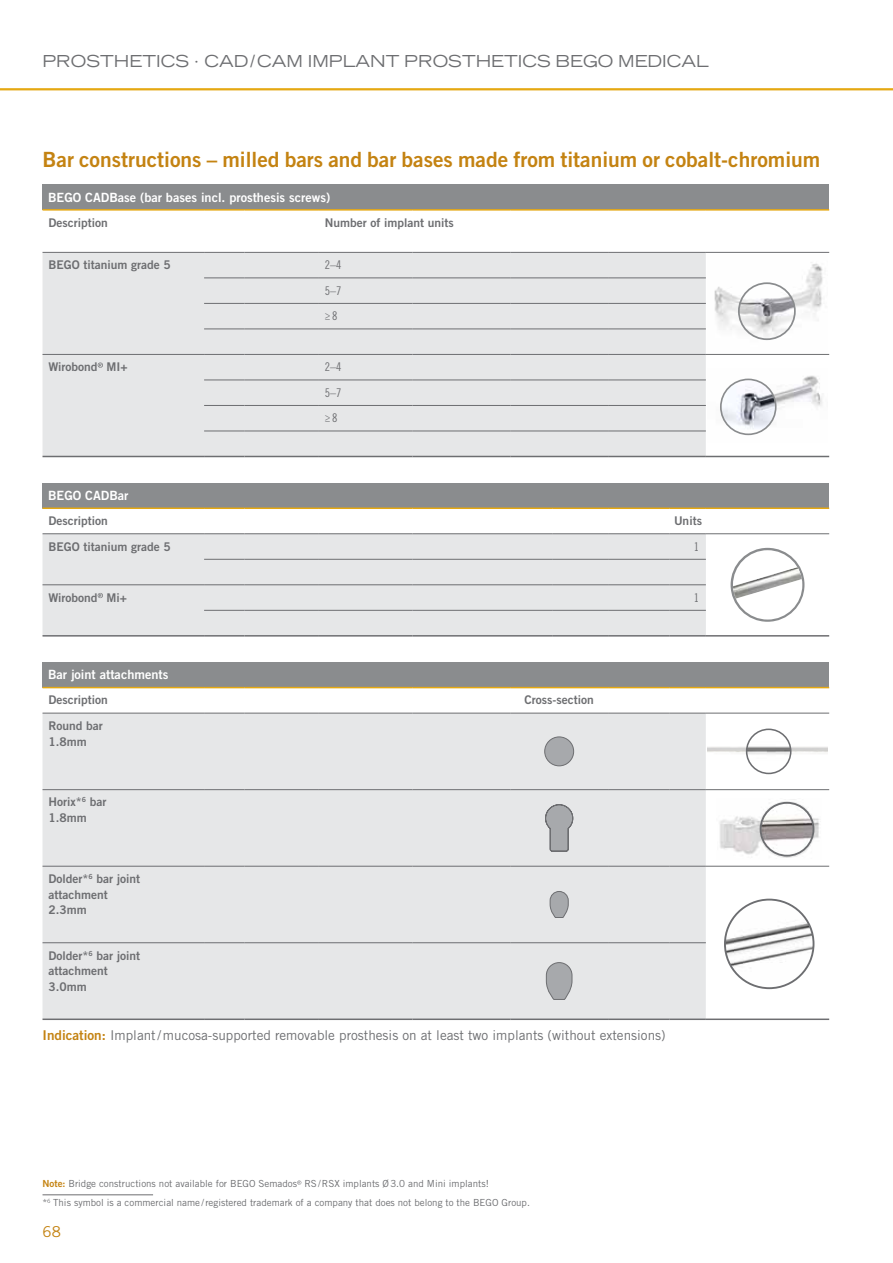
<style>
.page{position:relative;width:893px;height:1263px;background:#fff}
.page>*{position:absolute;margin:0;border:0;box-sizing:border-box;transform-origin:0 0}
.t1{font:21px "Trade Gothic LT Pro Bd 2";color:#c48312}
.t2{font:expanded 16.5px "Trade Gothic LT Std";color:#6d6e71}
.t3{font:15px "Trade Gothic LT Pro";color:#c48312}
.t4{font:13.5px "Trade Gothic LT Pro";color:#6d6e71}
.t5{font:12.75px "Trade Gothic LT Pro Bd 2";color:#fff}
.t6{font:12px/15.8px "Trade Gothic LT Pro Bd 2";color:#6d6e71}
.t7{font:12px/25.5px "Trade Gothic LT Std Cn 18";color:#6d6e71;text-align:justify}
.t8{font:12px "Trade Gothic LT Std Bd 2";color:#6d6e71}
.t9{font:9.75px/18.5px "Trade Gothic LT Pro";color:#6d6e71}
.s1{font-family:"Trade Gothic LT Pro Bd 2";color:#c48312}
</style>
<div class="page">
<hr style="left:0;top:88px;width:893px;height:2px;background:#e5a812">
<svg style="left:297px;top:1180px;width:4px;height:5px"></svg>
<hr style="left:43px;top:1194px;width:110px;height:1px;background:#6d6e71">
<div style="left:43px;top:184px;width:786px;height:26px;background:#8a8c8e"></div>
<hr style="left:43px;top:456px;width:161px;height:1px;background:#6d6e71">
<hr style="left:706px;top:456px;width:123px;height:1px;background:#6d6e71">
<hr style="left:43px;top:209px;width:161px;height:2px;background:#e5a812">
<hr style="left:204px;top:209px;width:40px;height:2px;background:#e5a812">
<hr style="left:244px;top:209px;width:75px;height:2px;background:#e5a812">
<hr style="left:319px;top:209px;width:93px;height:2px;background:#e5a812">
<hr style="left:412px;top:209px;width:98px;height:2px;background:#e5a812">
<hr style="left:510px;top:209px;width:98px;height:2px;background:#e5a812">
<hr style="left:608px;top:209px;width:98px;height:2px;background:#e5a812">
<hr style="left:706px;top:209px;width:123px;height:2px;background:#e5a812">
<hr style="left:244px;top:456px;width:75px;height:1px;background:#6d6e71">
<hr style="left:319px;top:456px;width:93px;height:1px;background:#6d6e71">
<hr style="left:412px;top:456px;width:98px;height:1px;background:#6d6e71">
<hr style="left:510px;top:456px;width:98px;height:1px;background:#6d6e71">
<hr style="left:608px;top:456px;width:98px;height:1px;background:#6d6e71">
<hr style="left:204px;top:456px;width:40px;height:1px;background:#6d6e71">
<svg style="left:43px;top:210px;width:786px;height:246px"></svg>
<img style="left:708px;top:369px;width:119px;height:73px">
<img style="left:721px;top:379px;width:55px;height:55px;border-radius:27px">
<div style="left:720px;top:379px;width:57px;height:56px;border:2px solid #8a8c8e;border-radius:50%"></div>
<div style="left:43px;top:483px;width:786px;height:25px;background:#8a8c8e"></div>
<div style="left:43px;top:534px;width:663px;height:101px;background:#e6e7e8"></div>
<hr style="left:204px;top:559px;width:40px;height:1px;background:#6d6e71">
<hr style="left:244px;top:559px;width:75px;height:1px;background:#6d6e71">
<hr style="left:608px;top:559px;width:62px;height:1px;background:#6d6e71">
<hr style="left:670px;top:559px;width:36px;height:1px;background:#6d6e71">
<hr style="left:43px;top:635px;width:161px;height:2px;background:#6d6e71">
<hr style="left:706px;top:635px;width:123px;height:2px;background:#6d6e71">
<hr style="left:608px;top:584px;width:62px;height:1px;background:#6d6e71">
<hr style="left:670px;top:584px;width:36px;height:1px;background:#6d6e71">
<hr style="left:608px;top:610px;width:62px;height:1px;background:#6d6e71">
<hr style="left:670px;top:610px;width:36px;height:1px;background:#6d6e71">
<hr style="left:43px;top:507px;width:161px;height:2px;background:#e5a812">
<hr style="left:204px;top:507px;width:40px;height:2px;background:#e5a812">
<hr style="left:244px;top:507px;width:75px;height:2px;background:#e5a812">
<hr style="left:319px;top:507px;width:93px;height:2px;background:#e5a812">
<hr style="left:412px;top:507px;width:141px;height:2px;background:#e5a812">
<hr style="left:553px;top:507px;width:55px;height:2px;background:#e5a812">
<hr style="left:608px;top:507px;width:62px;height:2px;background:#e5a812">
<hr style="left:670px;top:507px;width:36px;height:2px;background:#e5a812">
<hr style="left:706px;top:507px;width:123px;height:2px;background:#e5a812">
<hr style="left:319px;top:559px;width:93px;height:1px;background:#6d6e71">
<hr style="left:412px;top:559px;width:141px;height:1px;background:#6d6e71">
<hr style="left:553px;top:559px;width:55px;height:1px;background:#6d6e71">
<hr style="left:204px;top:584px;width:40px;height:1px;background:#6d6e71">
<hr style="left:244px;top:584px;width:75px;height:1px;background:#6d6e71">
<hr style="left:319px;top:584px;width:93px;height:1px;background:#6d6e71">
<hr style="left:412px;top:584px;width:141px;height:1px;background:#6d6e71">
<hr style="left:204px;top:610px;width:40px;height:1px;background:#6d6e71">
<hr style="left:244px;top:610px;width:75px;height:1px;background:#6d6e71">
<hr style="left:319px;top:610px;width:93px;height:1px;background:#6d6e71">
<hr style="left:412px;top:610px;width:141px;height:1px;background:#6d6e71">
<hr style="left:553px;top:610px;width:55px;height:1px;background:#6d6e71">
<hr style="left:43px;top:584px;width:161px;height:1px;background:#6d6e71">
<hr style="left:553px;top:584px;width:55px;height:1px;background:#6d6e71">
<hr style="left:244px;top:635px;width:75px;height:2px;background:#6d6e71">
<hr style="left:319px;top:635px;width:93px;height:2px;background:#6d6e71">
<hr style="left:412px;top:635px;width:141px;height:2px;background:#6d6e71">
<hr style="left:553px;top:635px;width:55px;height:2px;background:#6d6e71">
<hr style="left:608px;top:635px;width:62px;height:2px;background:#6d6e71">
<hr style="left:670px;top:635px;width:36px;height:2px;background:#6d6e71">
<hr style="left:204px;top:635px;width:40px;height:2px;background:#6d6e71">
<hr style="left:43px;top:533px;width:161px;height:1px;background:#6d6e71">
<hr style="left:204px;top:533px;width:40px;height:1px;background:#6d6e71">
<hr style="left:244px;top:533px;width:75px;height:1px;background:#6d6e71">
<hr style="left:319px;top:533px;width:93px;height:1px;background:#6d6e71">
<hr style="left:412px;top:533px;width:141px;height:1px;background:#6d6e71">
<hr style="left:553px;top:533px;width:55px;height:1px;background:#6d6e71">
<hr style="left:608px;top:533px;width:62px;height:1px;background:#6d6e71">
<hr style="left:670px;top:533px;width:36px;height:1px;background:#6d6e71">
<hr style="left:706px;top:533px;width:123px;height:1px;background:#6d6e71">
<svg style="left:731px;top:548px;width:73px;height:74px"></svg>
<div style="left:733px;top:550px;width:69px;height:69px;background:#fff;border-radius:50%"></div>
<img style="left:733px;top:567px;width:69px;height:32px">
<svg style="left:98px;top:593px;width:5px;height:5px"></svg>
<div style="left:43px;top:662px;width:786px;height:26px;background:#8a8c8e"></div>
<hr style="left:43px;top:1018px;width:161px;height:2px;background:#6d6e71">
<hr style="left:510px;top:1018px;width:98px;height:2px;background:#6d6e71">
<hr style="left:706px;top:1018px;width:123px;height:2px;background:#6d6e71">
<hr style="left:43px;top:687px;width:161px;height:1px;background:#e5a812">
<hr style="left:204px;top:687px;width:40px;height:1px;background:#e5a812">
<hr style="left:244px;top:687px;width:75px;height:1px;background:#e5a812">
<hr style="left:319px;top:687px;width:93px;height:1px;background:#e5a812">
<hr style="left:412px;top:687px;width:98px;height:1px;background:#e5a812">
<hr style="left:510px;top:687px;width:98px;height:1px;background:#e5a812">
<hr style="left:608px;top:687px;width:62px;height:1px;background:#e5a812">
<hr style="left:670px;top:687px;width:36px;height:1px;background:#e5a812">
<hr style="left:706px;top:687px;width:123px;height:1px;background:#e5a812">
<hr style="left:204px;top:1018px;width:40px;height:2px;background:#6d6e71">
<hr style="left:244px;top:1018px;width:75px;height:2px;background:#6d6e71">
<hr style="left:319px;top:1018px;width:93px;height:2px;background:#6d6e71">
<hr style="left:412px;top:1018px;width:98px;height:2px;background:#6d6e71">
<hr style="left:608px;top:1018px;width:62px;height:2px;background:#6d6e71">
<hr style="left:670px;top:1018px;width:36px;height:2px;background:#6d6e71">
<svg style="left:43px;top:688px;width:786px;height:331px"></svg>
<h2 class="t2" style="left:43px;top:50px;width:668px">PROSTHETICS · CAD/CAM IMPLANT PROSTHETICS BEGO MEDICAL</h2>
<h1 class="t1" style="left:43px;top:146px;width:779px">Bar constructions – milled bars and bar bases made from titanium or cobalt-chromium</h1>
<p class="t5" style="left:48px;top:189px;width:284px">BEGO CADBase (bar bases incl. prosthesis screws)</p>
<p class="t6" style="left:49px;top:214px;width:61px">Description</p>
<p class="t6" style="left:325px;top:214px;width:130px">Number of implant units</p>
<p class="t6" style="left:49px;top:257px;width:124px">BEGO titanium grade 5</p>
<p class="t7" style="left:325px;top:252px;width:18px">2–4<br>5–7 ≥8</p>
<p class="t6" style="left:49px;top:359px;width:81px">Wirobond MI+</p>
<p class="t7" style="left:325px;top:354px;width:18px">2–4<br>5–7 ≥8</p>
<p class="t5" style="left:48px;top:488px;width:82px">BEGO CADBar</p>
<p class="t6" style="left:49px;top:513px;width:61px">Description</p>
<p class="t6" style="left:674px;top:513px;width:29px">Units</p>
<p class="t6" style="left:49px;top:538px;width:124px">BEGO titanium grade 5</p>
<p class="t7" style="left:694px;top:533px;width:7px">1</p>
<p class="t8" style="left:49px;top:590px;width:80px">Wirobond Mi+</p>
<p class="t7" style="left:694px;top:584px;width:7px">1</p>
<p class="t5" style="left:48px;top:667px;width:122px">Bar joint attachments</p>
<p class="t6" style="left:49px;top:692px;width:61px">Description</p>
<p class="t6" style="left:524px;top:692px;width:71px">Cross-section</p>
<p class="t6" style="left:49px;top:717px;width:56px">Round bar<br>1.8mm</p>
<p class="t6" style="left:49px;top:794px;width:59px">Horix*<sup>6</sup> bar<br>1.8mm</p>
<p class="t6" style="left:49px;top:870px;width:93px">Dolder*<sup>6</sup> bar joint attachment<br>2.3mm</p>
<p class="t6" style="left:49px;top:947px;width:93px">Dolder*<sup>6</sup> bar joint attachment<br>3.0mm</p>
<p class="t4" style="left:43px;top:1027px;width:625px"><span class="s1">Indication:</span> Implant/mucosa-supported removable prosthesis on at least two implants (without extensions)</p>
<p class="t9" style="left:43px;top:1174px;width:489px"><span class="s1">Note:</span> Bridge constructions not available for BEGO Semados RS/RSX implants Ø3.0 and Mini implants!<br>* This symbol is a commercial name /registered trademark of a company that does not belong to the BEGO Group.</p>
<p class="t3" style="left:43px;top:1223px;width:20px">68</p>
</div>
